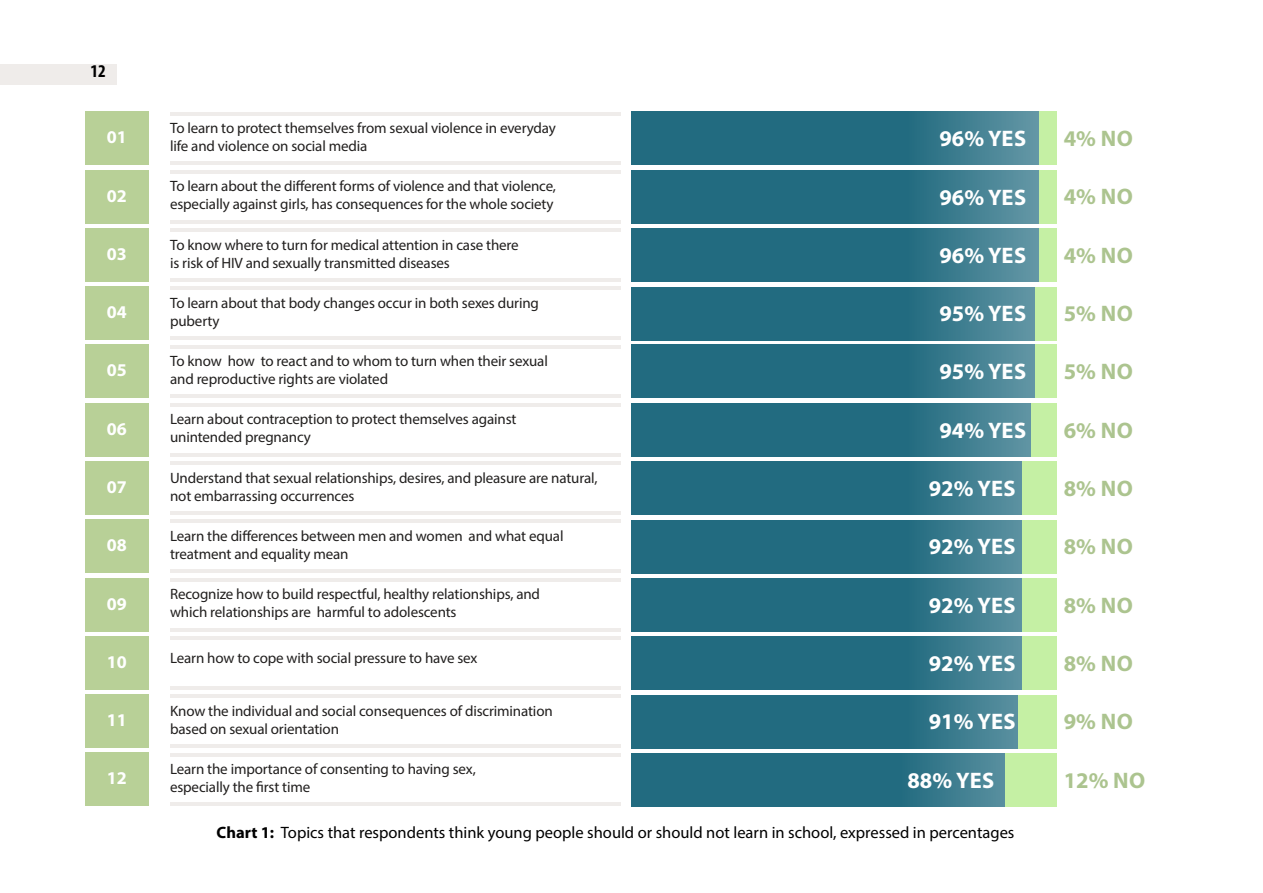
<style>
.page{position:relative;width:1263px;height:893px;background:#fff}
.page>*{position:absolute;margin:0;border:0;box-sizing:border-box;transform-origin:0 0}
.t1{font:700 22.5px "Myriad Pro";color:#fff}
.t2{font:700 22.5px "Myriad Pro";letter-spacing:.02em;color:#acc48f}
.t3{font:700 18px "Myriad Pro";color:#fff}
.t4{font:700 condensed 18px "Myriad Pro";color:#000}
.t5{font:16.5px "Myriad Pro";color:#000}
.t6{font:15px/18px "Myriad Pro";letter-spacing:-.01em;color:#211f1e}
.s1{font-weight:700}
</style>
<div class="page">
<div style="left:85px;top:112px;width:64px;height:53px;background:#b8d097"></div>
<hr style="left:170px;top:162px;width:451px;height:3px;background:#efecea">
<hr style="left:170px;top:112px;width:451px;height:3px;background:#efecea">
<div style="left:85px;top:345px;width:64px;height:53px;background:#b8d097"></div>
<hr style="left:170px;top:395px;width:451px;height:3px;background:#efecea">
<hr style="left:170px;top:345px;width:451px;height:3px;background:#efecea">
<div style="left:85px;top:578px;width:64px;height:53px;background:#b8d097"></div>
<hr style="left:170px;top:628px;width:451px;height:3px;background:#efecea">
<hr style="left:170px;top:578px;width:451px;height:3px;background:#efecea">
<div style="left:85px;top:228px;width:64px;height:53px;background:#b8d097"></div>
<hr style="left:170px;top:278px;width:451px;height:3px;background:#efecea">
<hr style="left:170px;top:228px;width:451px;height:4px;background:#efecea">
<div style="left:85px;top:461px;width:64px;height:53px;background:#b8d097"></div>
<hr style="left:170px;top:511px;width:451px;height:3px;background:#efecea">
<hr style="left:170px;top:461px;width:451px;height:4px;background:#efecea">
<div style="left:85px;top:695px;width:64px;height:53px;background:#b8d097"></div>
<hr style="left:170px;top:744px;width:451px;height:4px;background:#efecea">
<hr style="left:170px;top:695px;width:451px;height:3px;background:#efecea">
<div style="left:85px;top:170px;width:64px;height:53px;background:#b8d097"></div>
<hr style="left:170px;top:220px;width:451px;height:3px;background:#efecea">
<hr style="left:170px;top:170px;width:451px;height:3px;background:#efecea">
<div style="left:85px;top:403px;width:64px;height:53px;background:#b8d097"></div>
<hr style="left:170px;top:453px;width:451px;height:3px;background:#efecea">
<hr style="left:170px;top:403px;width:451px;height:3px;background:#efecea">
<div style="left:85px;top:636px;width:64px;height:53px;background:#b8d097"></div>
<hr style="left:170px;top:686px;width:451px;height:3px;background:#efecea">
<hr style="left:170px;top:636px;width:451px;height:4px;background:#efecea">
<div style="left:85px;top:287px;width:64px;height:53px;background:#b8d097"></div>
<hr style="left:170px;top:336px;width:451px;height:4px;background:#efecea">
<hr style="left:170px;top:287px;width:451px;height:3px;background:#efecea">
<div style="left:85px;top:520px;width:64px;height:53px;background:#b8d097"></div>
<hr style="left:170px;top:569px;width:451px;height:4px;background:#efecea">
<hr style="left:170px;top:520px;width:451px;height:3px;background:#efecea">
<div style="left:85px;top:753px;width:64px;height:53px;background:#b8d097"></div>
<hr style="left:170px;top:803px;width:451px;height:3px;background:#efecea">
<hr style="left:170px;top:753px;width:451px;height:3px;background:#efecea">
<svg style="left:631px;top:112px;width:409px;height:53px;background:#2d7286"></svg>
<svg style="left:631px;top:345px;width:404px;height:53px;background:#2c7185"></svg>
<svg style="left:631px;top:578px;width:392px;height:53px;background:#2b7184"></svg>
<svg style="left:631px;top:229px;width:409px;height:53px;background:#2d7286"></svg>
<svg style="left:631px;top:462px;width:392px;height:53px;background:#2b7184"></svg>
<svg style="left:631px;top:695px;width:387px;height:53px;background:#2a7084"></svg>
<svg style="left:631px;top:170px;width:409px;height:54px;background:#2d7286"></svg>
<svg style="left:631px;top:403px;width:400px;height:54px;background:#2b7185"></svg>
<svg style="left:631px;top:637px;width:392px;height:53px;background:#2b7184"></svg>
<svg style="left:631px;top:287px;width:404px;height:53px;background:#2c7185"></svg>
<svg style="left:631px;top:520px;width:392px;height:53px;background:#2b7184"></svg>
<svg style="left:631px;top:753px;width:375px;height:54px;background:#297084"></svg>
<div style="left:1040px;top:112px;width:17px;height:53px;background:#c5f0a4"></div>
<div style="left:1040px;top:170px;width:17px;height:54px;background:#c5f0a4"></div>
<div style="left:1040px;top:229px;width:17px;height:53px;background:#c5f0a4"></div>
<div style="left:1035px;top:287px;width:22px;height:53px;background:#c5f0a4"></div>
<div style="left:1035px;top:345px;width:22px;height:53px;background:#c5f0a4"></div>
<div style="left:1031px;top:403px;width:26px;height:54px;background:#c5f0a4"></div>
<div style="left:1023px;top:462px;width:34px;height:53px;background:#c5f0a4"></div>
<div style="left:1023px;top:578px;width:34px;height:53px;background:#c5f0a4"></div>
<div style="left:1023px;top:520px;width:34px;height:53px;background:#c5f0a4"></div>
<div style="left:1023px;top:637px;width:34px;height:53px;background:#c5f0a4"></div>
<div style="left:1018px;top:695px;width:39px;height:53px;background:#c5f0a4"></div>
<div style="left:1006px;top:753px;width:51px;height:54px;background:#c5f0a4"></div>
<hr style="left:1262px;top:322px;width:1px;height:571px;background:#e6e7e8">
<div style="left:0;top:64px;width:117px;height:21px;background:#efecea"></div>
<p class="t4" style="left:91px;top:60px;width:17px">12</p>
<p class="t3" style="left:107px;top:126px;width:21px">01</p>
<p class="t6" style="left:170px;top:119px;width:387px">To learn to protect themselves from sexual violence in everyday life and violence on social media</p>
<h1 class="t1" style="left:939px;top:124px;width:88px">96% YES</h1>
<h1 class="t2" style="left:1064px;top:124px;width:71px">4% NO</h1>
<p class="t3" style="left:107px;top:184px;width:21px">02</p>
<p class="t6" style="left:170px;top:177px;width:387px">To learn about the different forms of violence and that violence, especially against girls, has consequences for the whole society</p>
<h1 class="t1" style="left:939px;top:182px;width:88px">96% YES</h1>
<h1 class="t2" style="left:1064px;top:182px;width:71px">4% NO</h1>
<p class="t3" style="left:107px;top:242px;width:21px">03</p>
<p class="t6" style="left:170px;top:235px;width:350px">To know where to turn for medical attention in case there is risk of HIV and sexually transmitted diseases</p>
<h1 class="t1" style="left:939px;top:241px;width:88px">96% YES</h1>
<h1 class="t2" style="left:1064px;top:240px;width:71px">4% NO</h1>
<p class="t3" style="left:107px;top:300px;width:21px">04</p>
<p class="t6" style="left:170px;top:294px;width:370px">To learn about that body changes occur in both sexes during puberty</p>
<h1 class="t1" style="left:939px;top:299px;width:88px">95% YES</h1>
<h1 class="t2" style="left:1064px;top:299px;width:71px">5% NO</h1>
<p class="t3" style="left:107px;top:359px;width:21px">05</p>
<p class="t6" style="left:170px;top:352px;width:379px">To know how to react and to whom to turn when their sexual and reproductive rights are violated</p>
<h1 class="t1" style="left:939px;top:357px;width:88px">95% YES</h1>
<h1 class="t2" style="left:1064px;top:357px;width:71px">5% NO</h1>
<p class="t3" style="left:107px;top:417px;width:21px">06</p>
<p class="t6" style="left:170px;top:410px;width:348px">Learn about contraception to protect themselves against unintended pregnancy</p>
<h1 class="t1" style="left:939px;top:415px;width:88px">94% YES</h1>
<h1 class="t2" style="left:1064px;top:415px;width:71px">6% NO</h1>
<p class="t3" style="left:107px;top:475px;width:21px">07</p>
<p class="t6" style="left:170px;top:468px;width:429px">Understand that sexual relationships, desires, and pleasure are natural, not embarrassing occurrences</p>
<h1 class="t1" style="left:929px;top:474px;width:88px">92% YES</h1>
<h1 class="t2" style="left:1064px;top:474px;width:71px">8% NO</h1>
<p class="t3" style="left:107px;top:533px;width:21px">08</p>
<p class="t6" style="left:170px;top:527px;width:395px">Learn the differences between men and women and what equal treatment and equality mean</p>
<h1 class="t1" style="left:929px;top:532px;width:88px">92% YES</h1>
<h1 class="t2" style="left:1064px;top:532px;width:71px">8% NO</h1>
<p class="t3" style="left:107px;top:592px;width:21px">09</p>
<p class="t6" style="left:170px;top:585px;width:371px">Recognize how to build respectful, healthy relationships, and which relationships are harmful to adolescents</p>
<h1 class="t1" style="left:929px;top:591px;width:88px">92% YES</h1>
<h1 class="t2" style="left:1064px;top:591px;width:71px">8% NO</h1>
<p class="t3" style="left:107px;top:650px;width:21px">10</p>
<p class="t6" style="left:170px;top:649px;width:309px">Learn how to cope with social pressure to have sex</p>
<h1 class="t1" style="left:929px;top:649px;width:88px">92% YES</h1>
<h1 class="t2" style="left:1064px;top:649px;width:71px">8% NO</h1>
<p class="t3" style="left:107px;top:708px;width:21px">11</p>
<p class="t6" style="left:170px;top:701px;width:384px">Know the individual and social consequences of discrimination based on sexual orientation</p>
<h1 class="t1" style="left:929px;top:707px;width:88px">91% YES</h1>
<h1 class="t2" style="left:1064px;top:707px;width:71px">9% NO</h1>
<p class="t3" style="left:107px;top:767px;width:21px">12</p>
<p class="t6" style="left:170px;top:760px;width:307px">Learn the importance of consenting to having sex, especially the first time</p>
<h1 class="t1" style="left:907px;top:766px;width:88px">88% YES</h1>
<h1 class="t2" style="left:1064px;top:766px;width:83px">12% NO</h1>
<p class="t5" style="left:217px;top:823px;width:799px"><span class="s1">Chart 1:</span> Topics that respondents think young people should or should not learn in school, expressed in percentages</p>
</div>
